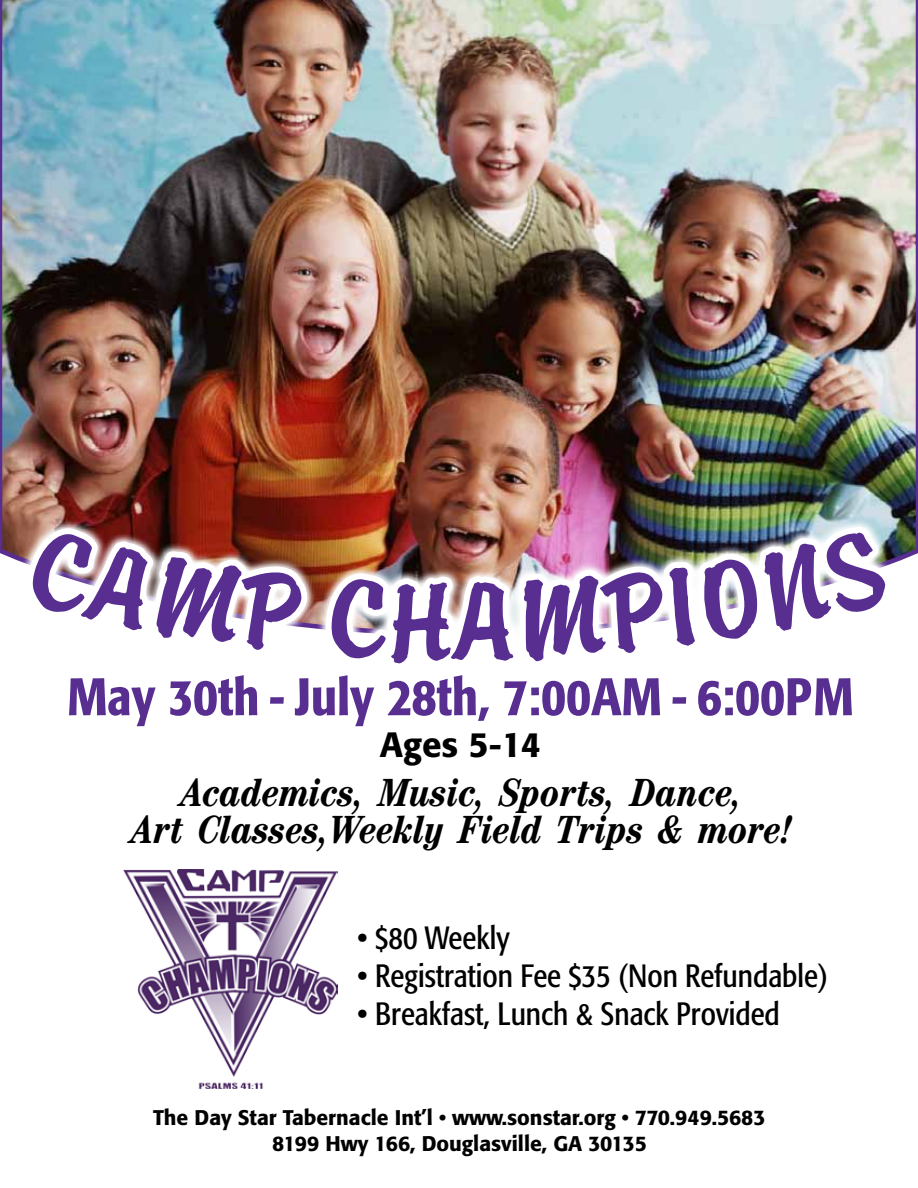
<style>
.page{position:relative;width:918px;height:1188px;background:#fff}
.page>*{position:absolute;margin:0;border:0;box-sizing:border-box;transform-origin:0 0}
.t1{font:500 condensed 52.2px "Formata";color:#582e91}
.t2{font:italic 700 condensed 40.65px/37.8px "Century Itc T";color:#000;text-align:center}
.t3{font:500 34.8px "Formata";color:#000}
.t4{font:condensed 31.95px "Formata";color:#000}
.t5{font:500 21px/25.2px "Formata";color:#000;text-align:center}
</style>
<div class="page">
<img style="left:0;top:0;width:918px;height:561px">
<img style="left:124px;top:870px;width:214px;height:219px">
<svg style="left:16px;top:515px;width:884px;height:114px"></svg>
<img style="left:27px;top:463px;width:284px;height:187px">
<img style="left:317px;top:466px;width:574px;height:198px">
<h1 class="t1" style="left:67px;top:665px;width:788px">May 30th - July 28th, 7:00AM - 6:00PM</h1>
<h3 class="t3" style="left:380px;top:723px;width:163px">Ages 5-14</h3>
<h2 class="t2" style="left:130px;top:773px;width:663px">Academics, Music, Sports, Dance,<br>Art Classes,Weekly Field Trips &amp; more!</h2>
<h3 class="t4" style="left:357px;top:919px;width:154px">• $80 Weekly</h3>
<h3 class="t4" style="left:357px;top:957px;width:473px">• Registration Fee $35 (Non Refundable)</h3>
<h3 class="t4" style="left:357px;top:995px;width:424px">• Breakfast, Lunch &amp; Snack Provided</h3>
<p class="t5" style="left:153px;top:1105px;width:614px">The Day Star Tabernacle Int’l • www.sonstar.org • 770.949.5683<br>8199 Hwy 166, Douglasville, GA 30135</p>
</div>
